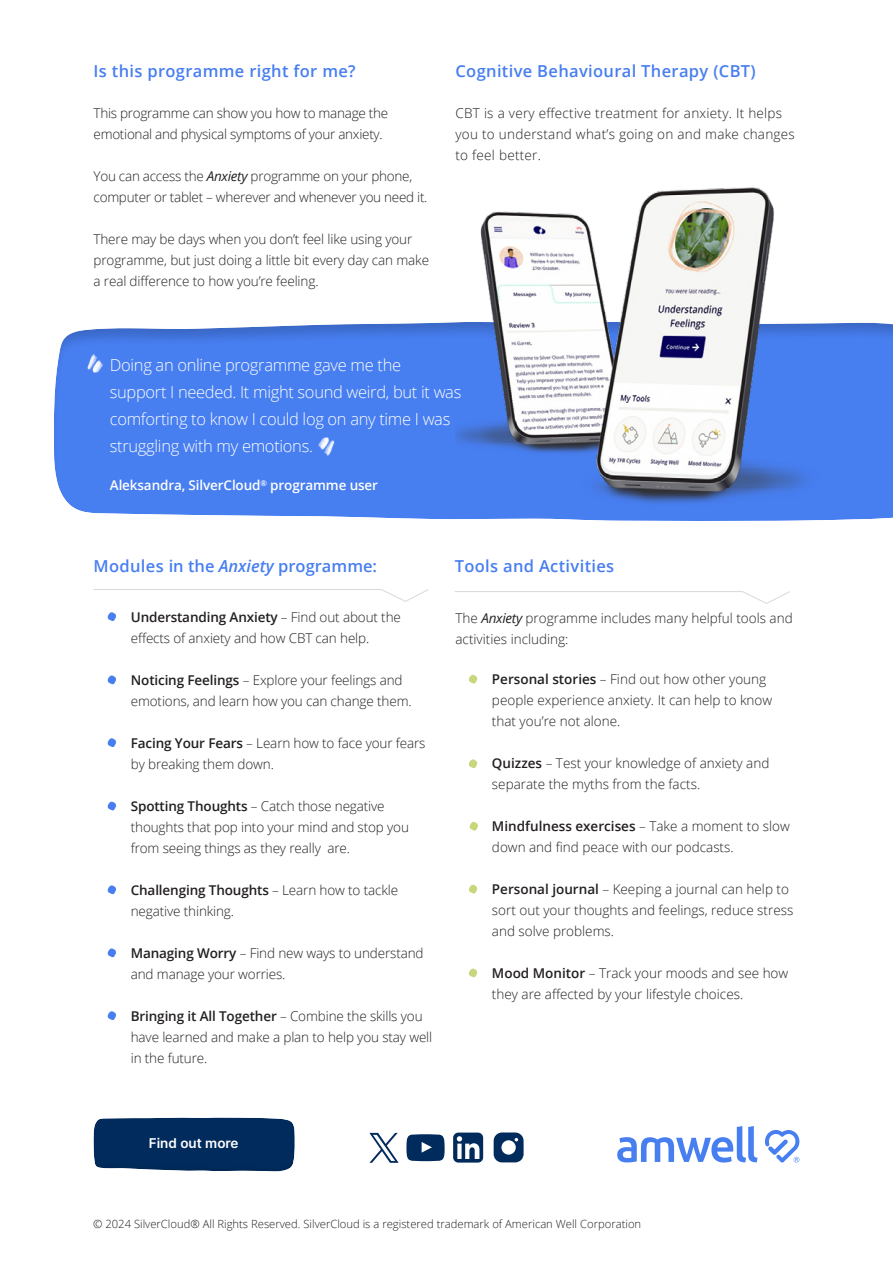
<style>
.page{position:relative;width:893px;height:1263px;background:#fff}
.page>*{position:absolute;margin:0;border:0;box-sizing:border-box;transform-origin:0 0}
.t1{font:300 16.5px/27px "Open Sans";letter-spacing:-.02em;color:#fff}
.H2_p2{font:600 16.5px "Open Sans";letter-spacing:.02em;color:#477ef0}
.H2_p2-2{font:600 16.5px "Open Sans";color:#477ef0}
.t2{font:300 13.5px/21px "Open Sans";letter-spacing:-.01em;color:#231f20}
.t3{font:300 13.5px/21px "Open Sans";letter-spacing:.02em;color:#231f20}
.t4{font:600 13.5px "Open Sans";letter-spacing:-.01em;color:#fff}
.t5{font:600 13.5px "Inter";color:#fff}
.t6{font:300 11.25px "Open Sans";color:#231f20}
.s1{font-weight:400;font-style:italic}
.s2{font-style:italic}
.s3{font-weight:600}
</style>
<div class="page">
<svg style="left:617px;top:1126px;width:140px;height:36px"></svg>
<svg style="left:765px;top:1130px;width:35px;height:32px"></svg>
<svg style="left:54px;top:322px;width:839px;height:199px;fill:#477ef0"></svg>
<svg style="left:469px;top:675px;width:8px;height:9px"></svg>
<svg style="left:469px;top:759px;width:8px;height:9px"></svg>
<svg style="left:469px;top:822px;width:9px;height:9px"></svg>
<svg style="left:469px;top:885px;width:8px;height:8px"></svg>
<svg style="left:469px;top:968px;width:8px;height:9px"></svg>
<svg style="left:108px;top:612px;width:8px;height:9px"></svg>
<svg style="left:108px;top:675px;width:8px;height:9px"></svg>
<svg style="left:108px;top:738px;width:8px;height:9px"></svg>
<svg style="left:108px;top:801px;width:8px;height:9px"></svg>
<svg style="left:108px;top:885px;width:8px;height:9px"></svg>
<svg style="left:108px;top:948px;width:8px;height:9px"></svg>
<svg style="left:108px;top:1011px;width:8px;height:9px"></svg>
<svg style="left:455px;top:591px;width:335px;height:13px"></svg>
<svg style="left:93px;top:589px;width:336px;height:13px"></svg>
<svg style="left:93px;top:1117px;width:202px;height:55px"></svg>
<img style="left:78px;top:331px;width:33px;height:54px">
<img style="left:310px;top:424px;width:33px;height:54px">
<img style="left:455px;top:187px;width:395px;height:320px">
<svg style="left:453px;top:1132px;width:30px;height:30px"></svg>
<svg style="left:494px;top:1132px;width:30px;height:30px"></svg>
<svg style="left:369px;top:1133px;width:30px;height:30px"></svg>
<svg style="left:406px;top:1134px;width:39px;height:27px"></svg>
<p class="H2_p2" style="left:94px;top:60px;width:264px">Is this programme right for me?</p>
<p class="H2_p2" style="left:455px;top:60px;width:302px">Cognitive Behavioural Therapy (CBT)</p>
<p class="t2" style="left:94px;top:103px;width:296px">This programme can show you how to manage the emotional and physical symptoms of your anxiety.</p>
<p class="t2" style="left:94px;top:166px;width:335px">You can access the <span class="s1">Anxiety</span> programme on your phone, computer or tablet – wherever and whenever you need it.</p>
<p class="t2" style="left:94px;top:229px;width:337px">There may be days when you don’t feel like using your programme, but just doing a little bit every day can make a real difference to how you’re feeling.</p>
<p class="t3" style="left:455px;top:103px;width:341px">CBT is a very effective treatment for anxiety. It helps you to understand what’s going on and make changes to feel better.</p>
<p class="t1" style="left:110px;top:351px;width:353px">Doing an online programme gave me the support I needed. It might sound weird, but it was comforting to know I could log on any time I was struggling with my emotions.</p>
<p class="t4" style="left:110px;top:476px;width:270px">Aleksandra, SilverCloud<sup>®</sup> programme user</p>
<p class="H2_p2-2" style="left:94px;top:555px;width:285px">Modules in the <span class="s2">Anxiety</span> programme:</p>
<p class="H2_p2" style="left:455px;top:555px;width:161px">Tools and Activities</p>
<p class="t2" style="left:131px;top:606px;width:272px"><span class="s3">Understanding Anxiety</span> – Find out about the effects of anxiety and how CBT can help.</p>
<p class="t2" style="left:131px;top:669px;width:282px"><span class="s3">Noticing Feelings</span> – Explore your feelings and emotions, and learn how you can change them.</p>
<p class="t2" style="left:131px;top:732px;width:296px"><span class="s3">Facing Your Fears</span> – Learn how to face your fears by breaking them down.</p>
<p class="t2" style="left:131px;top:795px;width:280px"><span class="s3">Spotting Thoughts</span> – Catch those negative thoughts that pop into your mind and stop you from seeing things as they really are.</p>
<p class="t2" style="left:131px;top:879px;width:269px"><span class="s3">Challenging Thoughts</span> – Learn how to tackle negative thinking.</p>
<p class="t2" style="left:131px;top:942px;width:294px"><span class="s3">Managing Worry</span> – Find new ways to understand and manage your worries.</p>
<p class="t2" style="left:131px;top:1005px;width:303px"><span class="s3">Bringing it All Together</span> – Combine the skills you have learned and make a plan to help you stay well in the future.</p>
<p class="t2" style="left:455px;top:607px;width:339px">The <span class="s1">Anxiety</span> programme includes many helpful tools and activities including:</p>
<p class="t2" style="left:492px;top:668px;width:282px"><span class="s3">Personal stories</span> – Find out how other young people experience anxiety. It can help to know that you’re not alone.</p>
<p class="t2" style="left:492px;top:752px;width:279px"><span class="s3">Quizzes</span> – Test your knowledge of anxiety and separate the myths from the facts.</p>
<p class="t2" style="left:492px;top:815px;width:299px"><span class="s3">Mindfulness exercises</span> – Take a moment to slow down and find peace with our podcasts.</p>
<p class="t2" style="left:492px;top:878px;width:303px"><span class="s3">Personal journal</span> – Keeping a journal can help to sort out your thoughts and feelings, reduce stress and solve problems.</p>
<p class="t2" style="left:492px;top:962px;width:298px"><span class="s3">Mood Monitor</span> – Track your moods and see how they are affected by your lifestyle choices.</p>
<p class="t5" style="left:149px;top:1133px;width:91px">Find out more</p>
<p class="t6" style="left:93px;top:1216px;width:550px">© 2024 SilverCloud® All Rights Reserved. SilverCloud is a registered trademark of American Well Corporation</p>
</div>
